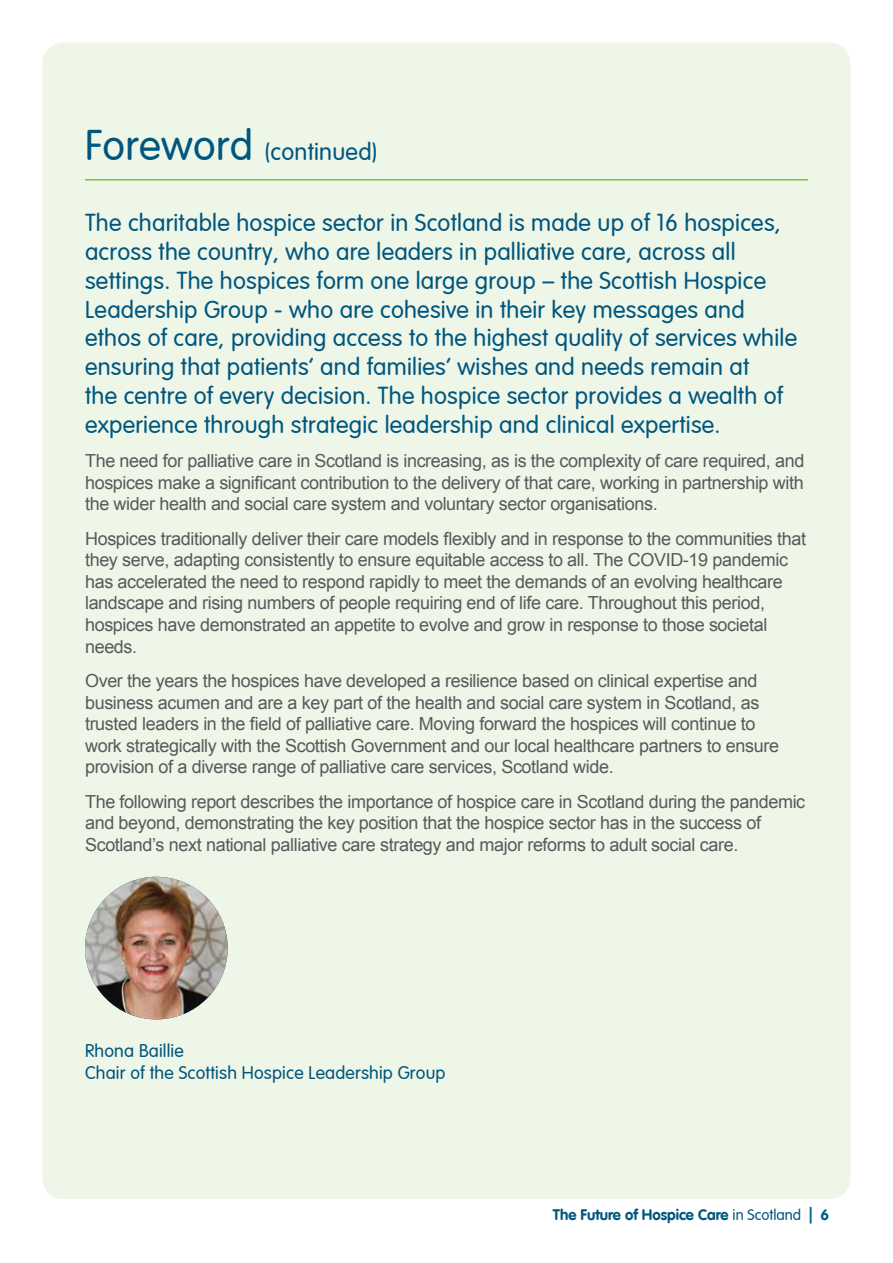
<style>
.page{position:relative;width:893px;height:1263px;background:#fff}
.page>*{position:absolute;margin:0;border:0;box-sizing:border-box;transform-origin:0 0}
.t1{font:300 24px/28.8px "VAG Rounded LT Com";letter-spacing:.01em;color:#00567e}
.t2{font:18px/21.6px "Arial";letter-spacing:-.02em;color:#58595b}
.t3{font:300 18px/21.6px "VAG Rounded LT Com";letter-spacing:.01em;color:#00567e}
.t4{font:700 15px "VAG Rounded LT Com";color:#00567e}
.s1{font-size:42px}
.s2{font-weight:300}
.s3{color:#006188}
</style>
<div class="page">
<div style="left:43px;top:43px;width:807px;height:1156px;background:#eef6e8;border-radius:21px"></div>
<hr style="left:85px;top:179px;width:723px;height:2px;background:#75c044">
<img style="left:85px;top:877px;width:143px;height:142px;border-radius:71px">
<h1 class="t1" style="left:85px;top:138px;width:294px"><span class="s1">Foreword</span> (continued)</h1>
<p class="t1" style="left:85px;top:209px;width:714px">The charitable hospice sector in Scotland is made up of 16 hospices, across the country, who are leaders in palliative care, across all settings. The hospices form one large group – the Scottish Hospice Leadership Group - who are cohesive in their key messages and ethos of care, providing access to the highest quality of services while ensuring that patients’ and families’ wishes and needs remain at<br>the centre of every decision. The hospice sector provides a wealth of experience through strategic leadership and clinical expertise.</p>
<p class="t2" style="left:85px;top:450px;width:721px;text-align:justify">The need for palliative care in Scotland is increasing, as is the complexity of care required, and hospices make a significant contribution to the delivery of that care, working in partnership with the wider health and social care system and voluntary sector organisations.</p>
<p class="t2" style="left:85px;top:528px;width:723px">Hospices traditionally deliver their care models flexibly and in response to the communities that they serve, adapting consistently to ensure equitable access to all. The COVID-19 pandemic has accelerated the need to respond rapidly to meet the demands of an evolving healthcare landscape and rising numbers of people requiring end of life care. Throughout this period, hospices have demonstrated an appetite to evolve and grow in response to those societal needs.</p>
<p class="t2" style="left:85px;top:670px;width:695px">Over the years the hospices have developed a resilience based on clinical expertise and business acumen and are a key part of the health and social care system in Scotland, as trusted leaders in the field of palliative care. Moving forward the hospices will continue to work strategically with the Scottish Government and our local healthcare partners to ensure provision of a diverse range of palliative care services, Scotland wide.</p>
<p class="t2" style="left:85px;top:791px;width:722px">The following report describes the importance of hospice care in Scotland during the pandemic and beyond, demonstrating the key position that the hospice sector has in the success of<br>Scotland’s next national palliative care strategy and major reforms to adult social care.</p>
<p class="t3" style="left:85px;top:1040px;width:362px">Rhona Baillie<br>Chair of the Scottish Hospice Leadership Group</p>
<p class="t4" style="left:553px;top:1206px;width:278px">The Future of Hospice Care <span class="s2">in Scotland</span> <span class="s3">| 6</span></p>
</div>
